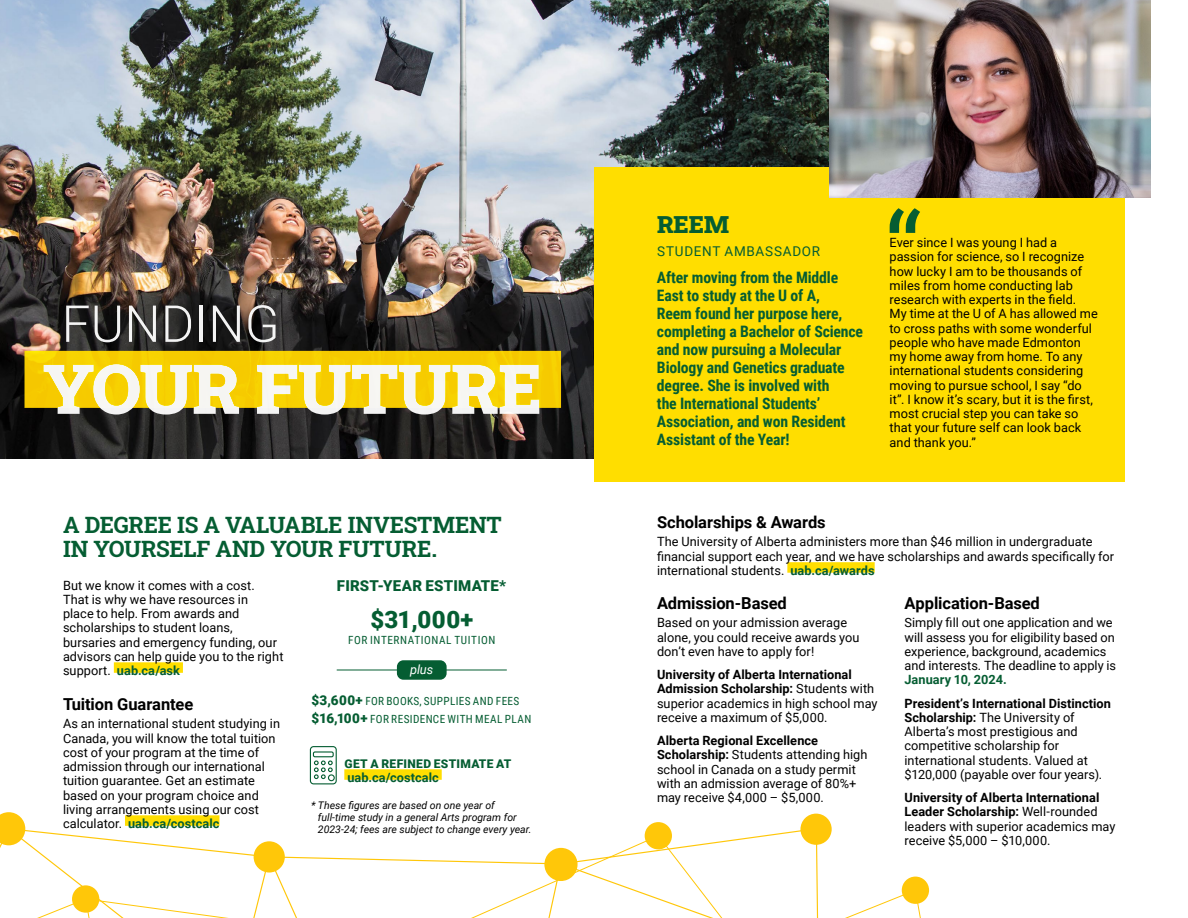
<style>
.page{position:relative;width:1188px;height:918px;background:#fff}
.page>*{position:absolute;margin:0;border:0;box-sizing:border-box;transform-origin:0 0}
.t1{font:900 69px "Roboto Slab";letter-spacing:-.005em;color:#fff}
.t2{font:300 51px "Roboto";letter-spacing:.005em;color:#fff}
.t3{font:900 24px "Roboto";color:#055d32}
.t4{font:900 24px "Roboto Slab";color:#055d32}
.t5{font:700 22.5px/24px "Roboto Slab";letter-spacing:-.01em;color:#055d32}
.t6{font:700 16.5px "Roboto";letter-spacing:-.005em;color:#000}
.t7{font:700 15.75px/18px "Roboto Condensed";letter-spacing:-.01em;color:#055d32}
.t8{font:900 15px "Roboto";letter-spacing:.015em;color:#055d32}
.t9{font:13.5px "Roboto";letter-spacing:.055em;color:#055d32}
.t10{font:12.75px/14.2px "Roboto";letter-spacing:.005em;color:#000}
.t11{font:700 12.75px "Roboto";letter-spacing:.005em;color:#055d32}
.t12{font:italic 12.75px "Roboto";color:#fff}
.t13{font:900 12px "Roboto";letter-spacing:.025em;color:#055d32}
.t14{font:11.25px/18px "Roboto Condensed";letter-spacing:.035em;color:#055d32}
.t15{font:11.25px "Roboto Condensed";letter-spacing:.055em;color:#055d32}
.t16{font:italic 10.5px/12px "Roboto";color:#000}
.s1{font-weight:700;color:#055d32}
.s2{font-family:"Roboto";font-weight:900;font-size:13.5px}
.s3{font-weight:700}
</style>
<div class="page">
<svg style="left:0;top:770px;width:832px;height:65px"></svg>
<svg style="left:0;top:835px;width:930px;height:83px"></svg>
<div style="left:114px;top:662px;width:69px;height:11px;background:#ffde00"></div>
<div style="left:125px;top:815px;width:94px;height:11px;background:#ffde00"></div>
<img style="left:0;top:0;width:829px;height:459px">
<div style="left:25px;top:351px;width:536px;height:57px;background:#f6cc00"></div>
<div style="left:787px;top:562px;width:88px;height:11px;background:#ffde00"></div>
<hr style="left:337px;top:670px;width:170px;height:1px;background:#055d32">
<div style="left:397px;top:660px;width:50px;height:20px;background:#055d32;border-radius:6px"></div>
<div style="left:344px;top:769px;width:98px;height:11px;background:#ffde00"></div>
<div style="left:310px;top:746px;width:27px;height:38px;border:1px solid #055d32;border-radius:3px"></div>
<div style="left:328px;top:774px;width:7px;height:7px;border:1px solid #055d32;border-radius:50%"></div>
<svg style="left:314px;top:760px;width:19px;height:19px"></svg>
<div style="left:313px;top:751px;width:21px;height:6px;border:1px solid #055d32;border-radius:2px"></div>
<div style="left:594px;top:167px;width:531px;height:315px;background:#ffde00"></div>
<svg style="left:890px;top:208px;width:30px;height:25px"></svg>
<img style="left:829px;top:0;width:321px;height:197px">
<h2 class="t2" style="left:62px;top:288px;width:220px">FUNDING</h2>
<h1 class="t1" style="left:43px;top:342px;width:501px">YOUR FUTURE</h1>
<h3 class="t5" style="left:63px;top:512px;width:440px">A DEGREE IS A VALUABLE INVESTMENT<br>IN YOURSELF AND YOUR FUTURE.</h3>
<p class="t10" style="left:63px;top:577px;width:222px">But we know it comes with a cost.<br>That is why we have resources in<br>place to help. From awards and scholarships to student loans, bursaries and emergency funding, our advisors can help guide you to the right support. <span class="s1">uab.ca/ask</span></p>
<p class="t6" style="left:63px;top:692px;width:132px">Tuition Guarantee</p>
<p class="t10" style="left:63px;top:716px;width:219px">As an international student studying in Canada, you will know the total tuition cost of your program at the time of admission through our international tuition guarantee. Get an estimate based on your program choice and living arrangements using our cost calculator. <span class="s1">uab.ca/costcalc</span></p>
<p class="t8" style="left:337px;top:575px;width:171px">FIRST-YEAR ESTIMATE*</p>
<h3 class="t3" style="left:371px;top:603px;width:104px">$31,000+</h3>
<p class="t15" style="left:348px;top:632px;width:149px">FOR INTERNATIONAL TUITION</p>
<p class="t12" style="left:410px;top:661px;width:25px">plus</p>
<p class="t14" style="left:311px;top:692px;width:222px"><span class="s2">$3,600+</span> FOR BOOKS, SUPPLIES AND FEES <span class="s2">$16,100+</span> FOR RESIDENCE WITH MEAL PLAN</p>
<p class="t13" style="left:345px;top:755px;width:168px">GET A REFINED ESTIMATE AT</p>
<p class="t11" style="left:347px;top:769px;width:93px">uab.ca/costcalc</p>
<p class="t16" style="left:318px;top:799px;width:215px;text-indent:-7px">* These figures are based on one year of full-time study in a general Arts program for<br>2023-24; fees are subject to change every year.</p>
<h3 class="t4" style="left:657px;top:208px;width:74px">REEM</h3>
<p class="t9" style="left:657px;top:242px;width:165px">STUDENT AMBASSADOR</p>
<p class="t7" style="left:657px;top:268px;width:208px">After moving from the Middle<br>East to study at the U of A,<br>Reem found her purpose here, completing a Bachelor of Science and now pursuing a Molecular<br>Biology and Genetics graduate degree. She is involved with<br>the International Students’<br>Association, and won Resident<br>Assistant of the Year!</p>
<p class="t10" style="left:890px;top:235px;width:210px">Ever since I was young I had a passion for science, so I recognize how lucky I am to be thousands of miles from home conducting lab research with experts in the field.<br>My time at the U of A has allowed me to cross paths with some wonderful people who have made Edmonton my home away from home. To any international students considering moving to pursue school, I say “do it”. I know it’s scary, but it is the first, most crucial step you can take so that your future self can look back and thank you.”</p>
<p class="t6" style="left:657px;top:510px;width:170px">Scholarships &amp; Awards</p>
<p class="t10" style="left:657px;top:534px;width:459px">The University of Alberta administers more than $46 million in undergraduate financial support each year, and we have scholarships and awards specifically for international students. <span class="s1">uab.ca/awards</span></p>
<p class="t6" style="left:657px;top:591px;width:131px">Admission-Based</p>
<p class="t10" style="left:657px;top:615px;width:204px">Based on your admission average alone, you could receive awards you don’t even have to apply for!</p>
<p class="t10" style="left:657px;top:667px;width:222px"><span class="s3">University of Alberta International Admission Scholarship:</span> Students with superior academics in high school may receive a maximum of $5,000.</p>
<p class="t10" style="left:657px;top:733px;width:212px"><span class="s3">Alberta Regional Excellence<br>Scholarship:</span> Students attending high school in Canada on a study permit with an admission average of 80%+ may receive $4,000 – $5,000.</p>
<p class="t6" style="left:904px;top:591px;width:137px">Application-Based</p>
<p class="t10" style="left:904px;top:615px;width:213px">Simply fill out one application and we will assess you for eligibility based on experience, background, academics and interests. The deadline to apply is</p>
<p class="t11" style="left:904px;top:671px;width:104px">January 10, 2024.</p>
<p class="t10" style="left:904px;top:696px;width:208px"><span class="s3">President’s International Distinction Scholarship:</span> The University of Alberta’s most prestigious and competitive scholarship for international students. Valued at $120,000 (payable over four years).</p>
<p class="t10" style="left:904px;top:790px;width:212px"><span class="s3">University of Alberta International Leader Scholarship:</span> Well-rounded leaders with superior academics may receive $5,000 – $10,000.</p>
</div>
